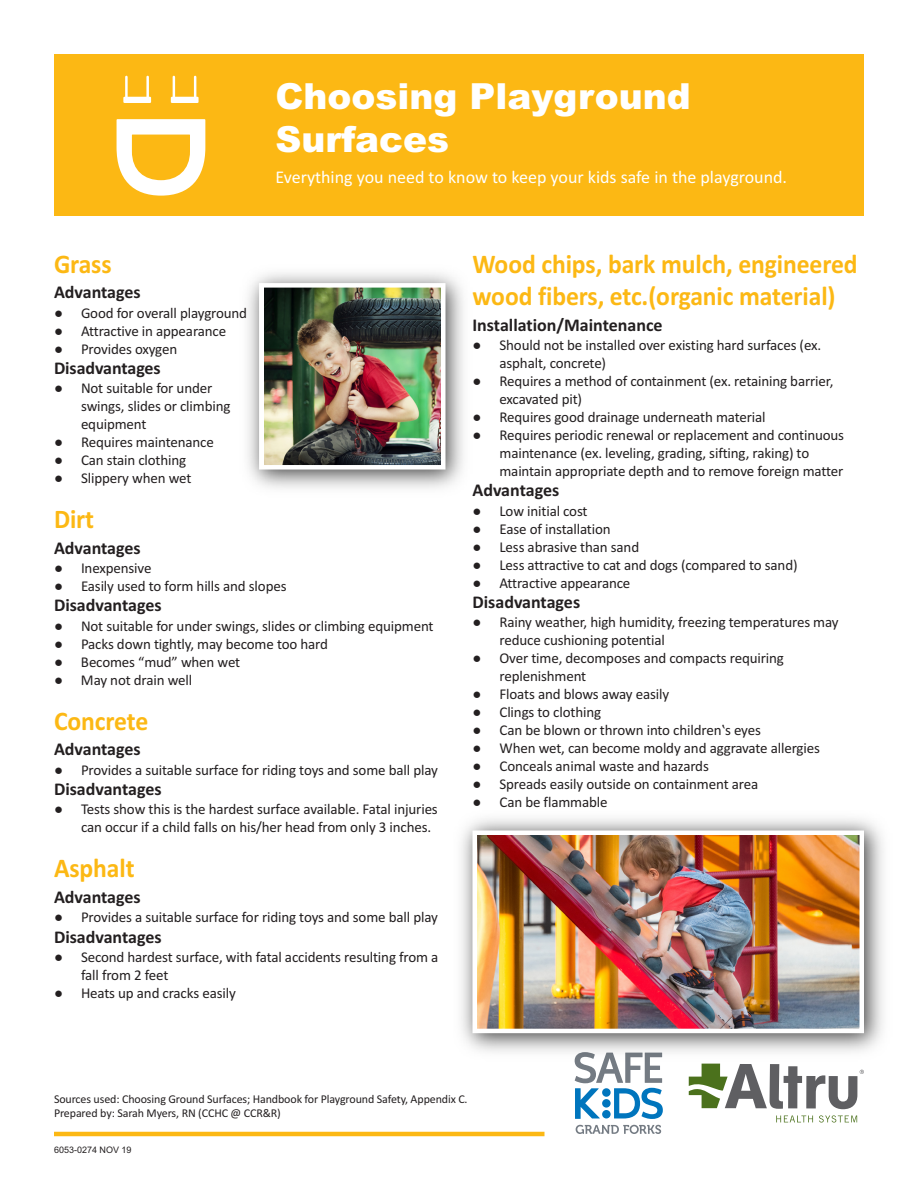
<style>
.page{position:relative;width:918px;height:1188px;background:#fff}
.page>*{position:absolute;margin:0;border:0;box-sizing:border-box;transform-origin:0 0}
.t1{font:900 36px/43.2px "Arial";color:#fff}
.t2{font:700 27px/32.4px "Calibri";letter-spacing:-.005em;color:#fcb814;scale:.95 1}
.t3{font:700 18px "Calibri";color:#231f20}
.t4{font:18px "Calibri";color:#fff}
.t5{font:15px/18px "Calibri";letter-spacing:-.01em;color:#231f20}
.t6{font:12px/14.4px "Calibri";letter-spacing:-.01em;color:#231f20}
.t7{font:9px "Arial";color:#231f20}
</style>
<div class="page">
<div style="left:54px;top:54px;width:810px;height:162px;background:#fcb814"></div>
<hr style="left:54px;top:1132px;width:490px;height:4px;background:#fcb814">
<svg style="left:776px;top:1116px;width:37px;height:6px"></svg>
<svg style="left:819px;top:1115px;width:38px;height:8px"></svg>
<svg style="left:689px;top:1064px;width:175px;height:45px"></svg>
<svg style="left:576px;top:1125px;width:85px;height:9px"></svg>
<svg style="left:575px;top:1061px;width:88px;height:58px"></svg>
<svg style="left:117px;top:119px;width:88px;height:77px"></svg>
<div style="left:123px;top:97px;width:28px;height:6px;background:#fff"></div>
<hr style="left:125px;top:77px;width:3px;height:23px;background:#fff">
<hr style="left:146px;top:77px;width:3px;height:23px;background:#fff">
<div style="left:171px;top:97px;width:28px;height:6px;background:#fff"></div>
<hr style="left:173px;top:77px;width:2px;height:23px;background:#fff">
<hr style="left:194px;top:77px;width:2px;height:23px;background:#fff">
<img style="left:247px;top:273px;width:216px;height:216px">
<img style="left:264px;top:288px;width:177px;height:177px">
<div style="left:259px;top:283px;width:187px;height:187px;border:4px solid #fff"></div>
<img style="left:461px;top:818px;width:423px;height:243px">
<img style="left:478px;top:836px;width:381px;height:192px">
<div style="left:472px;top:831px;width:392px;height:202px;border:4px solid #fff"></div>
<h1 class="t1" style="left:275px;top:78px;width:417px">Choosing Playground<br>Surfaces</h1>
<p class="t4" style="left:275px;top:171px;width:513px">Everything you need to know to keep your kids safe in the playground.</p>
<h2 class="t2" style="left:54px;top:250px;width:62px">Grass</h2>
<p class="t3" style="left:54px;top:286px;width:88px">Advantages</p>
<p class="t5" style="left:54px;top:305px;width:195px">● Good for overall playground</p>
<p class="t5" style="left:54px;top:323px;width:174px">● Attractive in appearance</p>
<p class="t5" style="left:54px;top:341px;width:125px">● Provides oxygen</p>
<p class="t3" style="left:54px;top:362px;width:108px">Disadvantages</p>
<p class="t5" style="left:81px;top:380px;width:151px;text-indent:-27px">● Not suitable for under swings, slides or climbing equipment</p>
<p class="t5" style="left:54px;top:434px;width:161px">● Requires maintenance</p>
<p class="t5" style="left:54px;top:452px;width:134px">● Can stain clothing</p>
<p class="t5" style="left:54px;top:470px;width:139px">● Slippery when wet</p>
<h2 class="t2" style="left:54px;top:505px;width:44px">Dirt</h2>
<p class="t3" style="left:54px;top:542px;width:88px">Advantages</p>
<p class="t5" style="left:54px;top:560px;width:99px">● Inexpensive</p>
<p class="t5" style="left:54px;top:578px;width:234px">● Easily used to form hills and slopes</p>
<p class="t3" style="left:54px;top:599px;width:109px">Disadvantages</p>
<p class="t5" style="left:54px;top:618px;width:381px">● Not suitable for under swings, slides or climbing equipment</p>
<p class="t5" style="left:54px;top:636px;width:275px">● Packs down tightly, may become too hard</p>
<p class="t5" style="left:54px;top:654px;width:188px">● Becomes “mud” when wet</p>
<p class="t5" style="left:54px;top:672px;width:140px">● May not drain well</p>
<h2 class="t2" style="left:54px;top:707px;width:101px">Concrete</h2>
<p class="t3" style="left:54px;top:743px;width:88px">Advantages</p>
<p class="t5" style="left:54px;top:762px;width:385px">● Provides a suitable surface for riding toys and some ball play</p>
<p class="t3" style="left:54px;top:783px;width:109px">Disadvantages</p>
<p class="t5" style="left:81px;top:802px;width:358px;text-indent:-27px">● Tests show this is the hardest surface available. Fatal injuries can occur if a child falls on his/her head from only 3 inches.</p>
<h2 class="t2" style="left:54px;top:854px;width:86px">Asphalt</h2>
<p class="t3" style="left:54px;top:891px;width:88px">Advantages</p>
<p class="t5" style="left:54px;top:910px;width:385px">● Provides a suitable surface for riding toys and some ball play</p>
<p class="t3" style="left:54px;top:930px;width:109px">Disadvantages</p>
<p class="t5" style="left:81px;top:949px;width:359px;text-indent:-27px">● Second hardest surface, with fatal accidents resulting from a fall from 2 feet</p>
<p class="t5" style="left:54px;top:985px;width:183px">● Heats up and cracks easily</p>
<h2 class="t2" style="left:473px;top:250px;width:407px">Wood chips, bark mulch, engineered wood fibers, etc.(organic material)</h2>
<p class="t3" style="left:472px;top:318px;width:192px">Installation/Maintenance</p>
<p class="t5" style="left:500px;top:337px;width:323px;text-indent:-27px">● Should not be installed over existing hard surfaces (ex. asphalt, concrete)</p>
<p class="t5" style="left:500px;top:373px;width:335px;text-indent:-27px">● Requires a method of containment (ex. retaining barrier, excavated pit)</p>
<p class="t5" style="left:472px;top:409px;width:295px">● Requires good drainage underneath material</p>
<p class="t5" style="left:500px;top:427px;width:346px;text-indent:-27px">● Requires periodic renewal or replacement and continuous maintenance (ex. leveling, grading, sifting, raking) to maintain appropriate depth and to remove foreign matter</p>
<p class="t3" style="left:472px;top:484px;width:88px">Advantages</p>
<p class="t5" style="left:472px;top:503px;width:117px">● Low initial cost</p>
<p class="t5" style="left:472px;top:521px;width:140px">● Ease of installation</p>
<p class="t5" style="left:472px;top:539px;width:168px">● Less abrasive than sand</p>
<p class="t5" style="left:472px;top:557px;width:327px">● Less attractive to cat and dogs (compared to sand)</p>
<p class="t5" style="left:472px;top:575px;width:159px">● Attractive appearance</p>
<p class="t3" style="left:472px;top:596px;width:109px">Disadvantages</p>
<p class="t5" style="left:500px;top:614px;width:341px;text-indent:-27px">● Rainy weather, high humidity, freezing temperatures may reduce cushioning potential</p>
<p class="t5" style="left:500px;top:650px;width:286px;text-indent:-27px">● Over time, decomposes and compacts requiring replenishment</p>
<p class="t5" style="left:472px;top:686px;width:198px">● Floats and blows away easily</p>
<p class="t5" style="left:472px;top:704px;width:130px">● Clings to clothing</p>
<p class="t5" style="left:472px;top:722px;width:290px">● Can be blown or thrown into children‛s eyes</p>
<p class="t5" style="left:472px;top:740px;width:349px">● When wet, can become moldy and aggravate allergies</p>
<p class="t5" style="left:472px;top:758px;width:238px">● Conceals animal waste and hazards</p>
<p class="t5" style="left:472px;top:776px;width:287px">● Spreads easily outside on containment area</p>
<p class="t5" style="left:472px;top:794px;width:137px">● Can be flammable</p>
<p class="t6" style="left:54px;top:1093px;width:415px">Sources used: Choosing Ground Surfaces; Handbook for Playground Safety, Appendix C.<br>Prepared by: Sarah Myers, RN (CCHC @ CCR&amp;R)</p>
<p class="t7" style="left:54px;top:1144px;width:79px">6053-0274 NOV 19</p>
</div>
